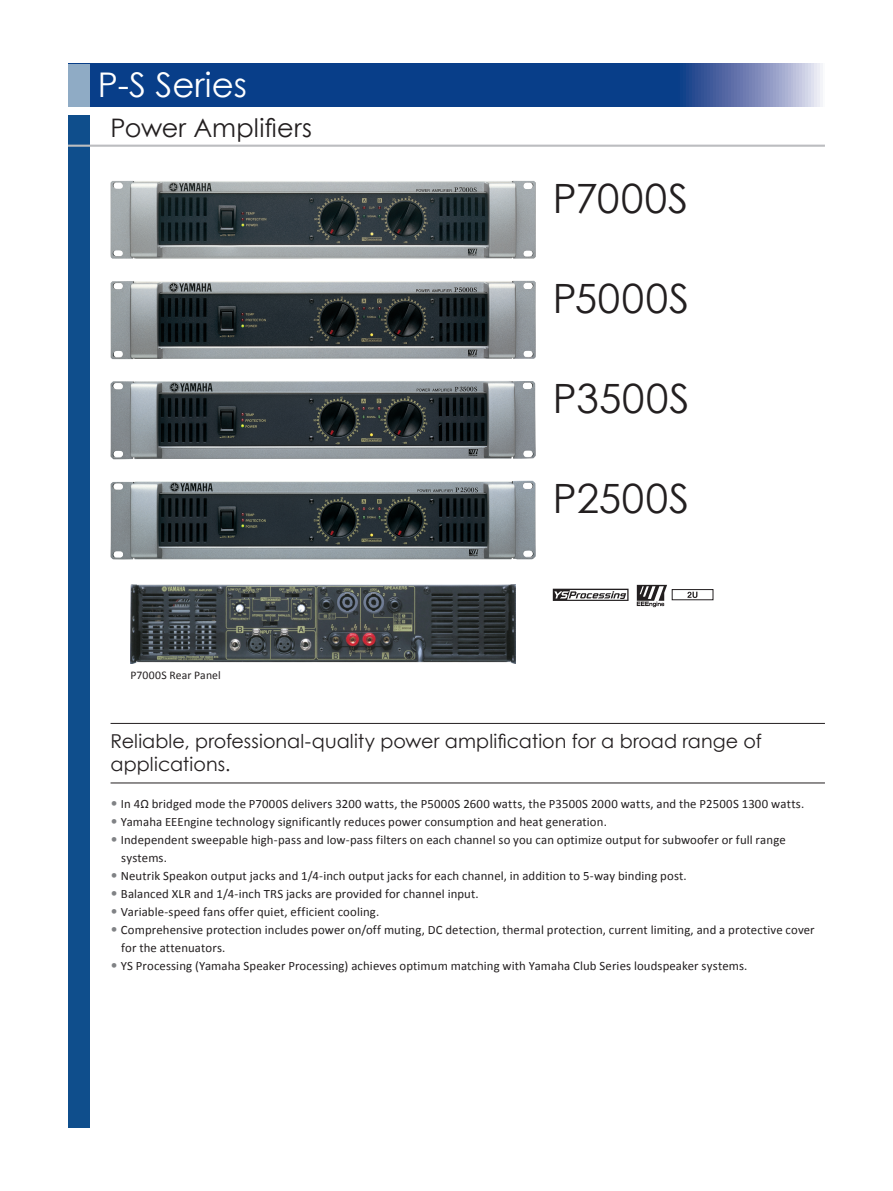
<style>
.page{position:relative;width:893px;height:1191px;background:#fff}
.page>*{position:absolute;margin:0;border:0;box-sizing:border-box;transform-origin:0 0}
.t1{font:40.35px "Century Gothic";letter-spacing:.02em;color:#231f20}
.t2{font:34.05px "Century Gothic";color:#fff}
.t3{font:25.5px "Century Gothic";letter-spacing:.005em;color:#231f20}
.t4{font:19.2px/23.4px "Century Gothic";letter-spacing:.005em;color:#231f20}
.t5{font:12.75px/18.1px "Calibri";letter-spacing:.01em;color:#231f20}
.t6{font:11.7px "Calibri";letter-spacing:.01em;color:#231f20}
.s1{font-size:14.85px;color:#808285}
</style>
<div class="page">
<img style="left:130px;top:585px;width:386px;height:78px">
<svg style="left:89px;top:64px;width:734px;height:42px;background:#1e4d92"></svg>
<div style="left:68px;top:64px;width:21px;height:42px;background:#8fabc5"></div>
<div style="left:68px;top:115px;width:21px;height:1012px;background:#0f4e8c"></div>
<hr style="left:68px;top:145px;width:757px;height:2px;background:#bcbdc0">
<img style="left:111px;top:281px;width:425px;height:78px">
<img style="left:111px;top:381px;width:425px;height:78px">
<img style="left:111px;top:480px;width:425px;height:79px">
<img style="left:111px;top:181px;width:425px;height:78px">
<div style="left:672px;top:589px;width:41px;height:11px;border:1px solid #231f20"></div>
<svg style="left:687px;top:591px;width:10px;height:7px"></svg>
<svg style="left:637px;top:585px;width:30px;height:22px"></svg>
<svg style="left:553px;top:588px;width:75px;height:13px"></svg>
<hr style="left:111px;top:723px;width:714px;height:1px;background:#231f20">
<hr style="left:111px;top:782px;width:714px;height:1px;background:#231f20">
<h2 class="t2" style="left:98px;top:64px;width:151px">P-S Series</h2>
<h3 class="t3" style="left:111px;top:112px;width:203px">Power Amplifiers</h3>
<p class="t6" style="left:130px;top:668px;width:92px">P7000S Rear Panel</p>
<h1 class="t1" style="left:553px;top:174px;width:137px">P7000S</h1>
<h1 class="t1" style="left:553px;top:274px;width:138px">P5000S</h1>
<h1 class="t1" style="left:553px;top:374px;width:138px">P3500S</h1>
<h1 class="t1" style="left:553px;top:474px;width:138px">P2500S</h1>
<h3 class="t4" style="left:111px;top:729px;width:653px">Reliable, professional-quality power amplification for a broad range of applications.</h3>
<p class="t5" style="left:111px;top:793px;width:695px"><span class="s1">•</span> In 4Ω bridged mode the P7000S delivers 3200 watts, the P5000S 2600 watts, the P3500S 2000 watts, and the P2500S 1300 watts.</p>
<p class="t5" style="left:111px;top:811px;width:498px"><span class="s1">•</span> Yamaha EEEngine technology significantly reduces power consumption and heat generation.</p>
<p class="t5" style="left:121px;top:829px;width:666px;text-indent:-11px"><span class="s1">•</span> Independent sweepable high-pass and low-pass filters on each channel so you can optimize output for subwoofer or full range systems.</p>
<p class="t5" style="left:111px;top:866px;width:578px"><span class="s1">•</span> Neutrik Speakon output jacks and 1/4-inch output jacks for each channel, in addition to 5-way binding post.</p>
<p class="t5" style="left:111px;top:884px;width:370px"><span class="s1">•</span> Balanced XLR and 1/4-inch TRS jacks are provided for channel input.</p>
<p class="t5" style="left:111px;top:902px;width:270px"><span class="s1">•</span> Variable-speed fans offer quiet, efficient cooling.</p>
<p class="t5" style="left:121px;top:920px;width:695px;text-indent:-11px"><span class="s1">•</span> Comprehensive protection includes power on/off muting, DC detection, thermal protection, current limiting, and a protective cover for the attenuators.</p>
<p class="t5" style="left:111px;top:956px;width:638px"><span class="s1">•</span> YS Processing (Yamaha Speaker Processing) achieves optimum matching with Yamaha Club Series loudspeaker systems.</p>
</div>
